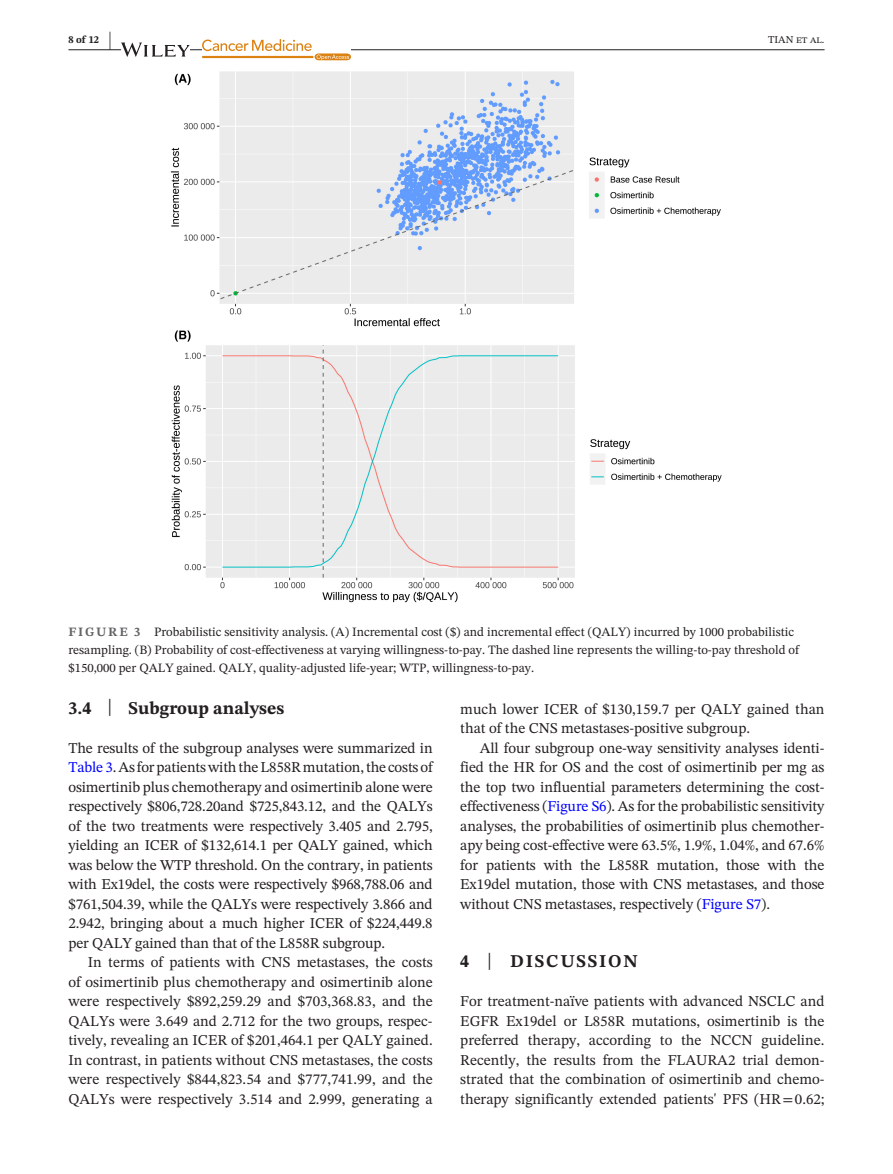
<style>
.page{position:relative;width:893px;height:1174px;background:#fff}
.page>*{position:absolute;margin:0;border:0;box-sizing:border-box;transform-origin:0 0}
.t1{font:700 18px "STIX Two Text";color:#231f20}
.t2{font:700 18px "STIX Two Text";letter-spacing:.1em;color:#231f20}
.t3{font:15px/19.5px "STIX Two Text";color:#231f20;text-align:justify}
.t4{font:12.75px/18px "STIX Two Text";color:#231f20}
.t5{font:10.5px "STIX Two Text";color:#231f20}
.t6{font:700 10.5px "STIX Two Text";color:#231f20}
.s1{font-size:21px}
.s2{font-weight:700;color:#636366}
.s3{font-weight:400;font-size:23.7px}
.s4{color:#00f}
.s5{font-family:"STIX"}
</style>
<div class="page">
<hr style="left:68px;top:49px;width:756px;height:1px;background:#231f20">
<svg style="left:121px;top:43px;width:69px;height:14px"></svg>
<svg style="left:202px;top:39px;width:149px;height:21px"></svg>
<img style="left:170px;top:71px;width:552px;height:532px">
<p class="t6" style="left:68px;top:32px;width:44px">8 of 12 <span class="s1">|</span></p>
<p class="t5" style="left:768px;top:32px;width:58px">TIAN et al.</p>
<p class="t4" style="left:68px;top:623px;width:732px"><span class="s2">FIGURE 3</span> Probabilistic sensitivity analysis. (A) Incremental cost ($) and incremental effect (QALY) incurred by 1000 probabilistic resampling. (B) Probability of cost-effectiveness at varying willingness-to-pay. The dashed line represents the willing-to-pay threshold of $150,000 per QALY gained. QALY, quality-adjusted life-year; WTP, willingness-to-pay.</p>
<p class="t1" style="left:68px;top:695px;width:217px">3.4 <span class="s3">|</span> Subgroup analyses</p>
<p class="t3" style="left:68px;top:738px;width:366px">The results of the subgroup analyses were summarized in <span class="s4">Table 3</span>. As for patients with the L858R mutation, the costs of osimertinib plus chemotherapy and osimertinib alone were respectively $806,728.20and $725,843.12, and the QALYs of the two treatments were respectively 3.405 and 2.795, yielding an ICER of $132,614.1 per QALY gained, which was below the WTP threshold. On the contrary, in patients with Ex19del, the costs were respectively $968,788.06 and $761,504.39, while the QALYs were respectively 3.866 and 2.942, bringing about a much higher ICER of $224,449.8 per QALY gained than that of the L858R subgroup.</p>
<p class="t3" style="left:68px;top:952px;width:366px;text-indent:20px">In terms of patients with CNS metastases, the costs of osimertinib plus chemotherapy and osimertinib alone were respectively $892,259.29 and $703,368.83, and the QALYs were 3.649 and 2.712 for the two groups, respec&shy;tively, revealing an ICER of $201,464.1 per QALY gained.<br>In contrast, in patients without CNS metastases, the costs were respectively $844,823.54 and $777,741.99, and the QALYs were respectively 3.514 and 2.999, generating a</p>
<p class="t3" style="left:460px;top:699px;width:366px">much lower ICER of $130,159.7 per QALY gained than that of the CNS metastases-positive subgroup.</p>
<p class="t3" style="left:460px;top:738px;width:366px;text-indent:20px">All four subgroup one-way sensitivity analyses identi&shy;fied the HR for OS and the cost of osimertinib per mg as the top two influential parameters determining the cost&shy;effectiveness (<span class="s4">Figure S6</span>). As for the probabilistic sensitivity analyses, the probabilities of osimertinib plus chemother&shy;apy being cost-effective were 63.5%, 1.9%, 1.04%, and 67.6% for patients with the L858R mutation, those with the Ex19del mutation, those with CNS metastases, and those without CNS metastases, respectively (<span class="s4">Figure S7</span>).</p>
<p class="t2" style="left:460px;top:948px;width:179px">4 <span class="s3">|</span> DISCUSSION</p>
<p class="t3" style="left:460px;top:991px;width:366px">For treatment-naïve patients with advanced NSCLC and EGFR Ex19del or L858R mutations, osimertinib is the preferred therapy, according to the NCCN guideline.<br>Recently, the results from the FLAURA2 trial demon&shy;strated that the combination of osimertinib and chemo&shy;therapy significantly extended patients' PFS (HR<span class="s5">=</span>0.62;</p>
</div>
